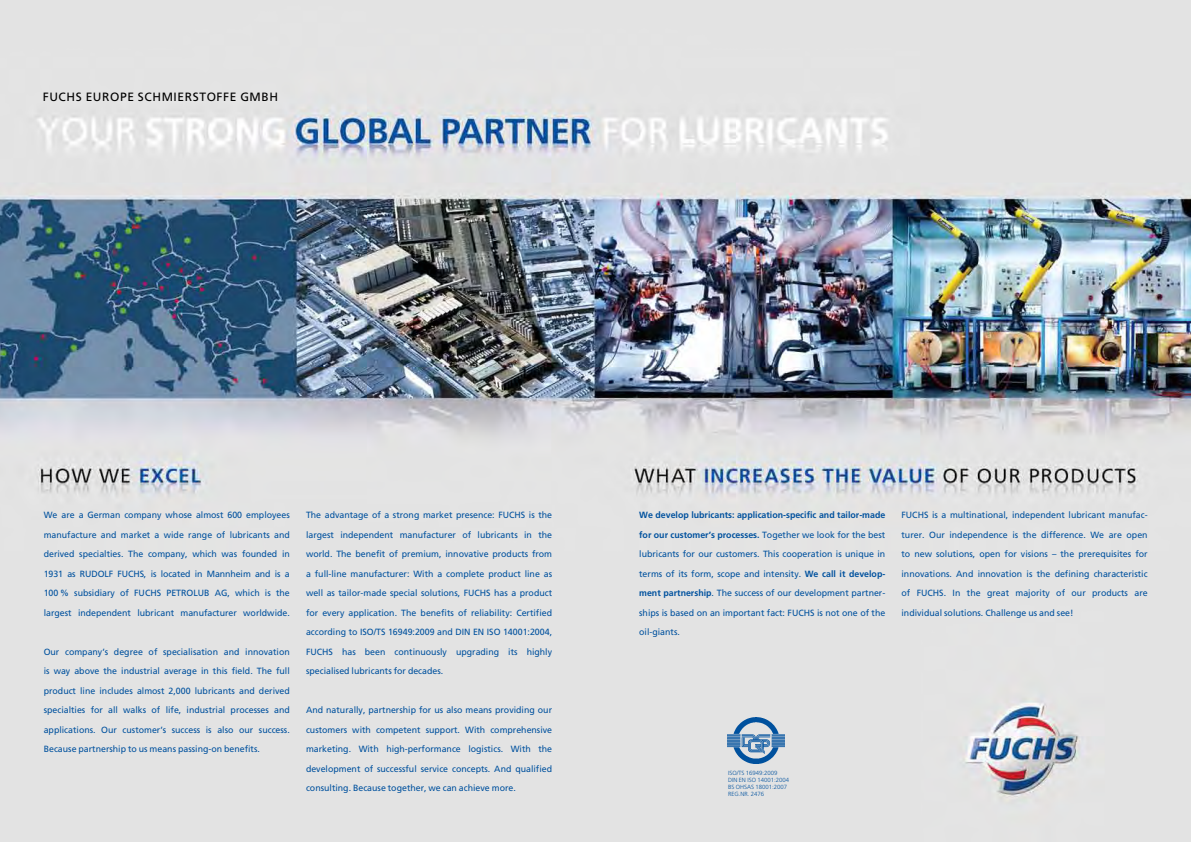
<style>
.page{position:relative;width:1191px;height:842px;background:#fff}
.page>*{position:absolute;margin:0;border:0;box-sizing:border-box;transform-origin:0 0}
.t1{font:12px "Frutiger LT Std";letter-spacing:.05em;color:#000}
.t2{font:9px/19.5px "Frutiger LT Std";color:#00519e;text-align:justify}
.t3{font:300 6px/7.2px "Frutiger LT Std";color:#00519e}
.s1{font-weight:700}
</style>
<div class="page">
<img style="left:0;top:0;width:1191px;height:842px">
<img style="left:727px;top:718px;width:57px;height:45px">
<h1 class="t1" style="left:43px;top:89px;width:237px">FUCHS EUROPE SCHMIERSTOFFE GMBH</h1>
<p class="t2" style="left:44px;top:505px;width:248px">We are a German company whose almost 600 employees manufacture and market a wide range of lubricants and derived specialties. The company, which was founded in 1931 as RUDOLF FUCHS, is located in Mannheim and is a 100 % subsidiary of FUCHS PETROLUB AG, which is the largest independent lubricant manufacturer worldwide.</p>
<p class="t2" style="left:44px;top:642px;width:248px">Our company’s degree of specialisation and innovation is way above the industrial average in this field. The full product line includes almost 2,000 lubricants and derived specialties for all walks of life, industrial processes and applications. Our customer’s success is also our success.<br>Because partnership to us means passing-on benefits.</p>
<p class="t2" style="left:306px;top:505px;width:248px">The advantage of a strong market presence: FUCHS is the largest independent manufacturer of lubricants in the world. The benefit of premium, innovative products from a full-line manufacturer: With a complete product line as well as tailor-made special solutions, FUCHS has a product for every application. The benefits of reliability: Certified according to ISO/TS 16949:2009 and DIN EN ISO 14001:2004, FUCHS has been continuously upgrading its highly specialised lubricants for decades.</p>
<p class="t2" style="left:306px;top:700px;width:248px">And naturally, partnership for us also means providing our customers with competent support. With comprehensive marketing. With high-performance logistics. With the development of successful service concepts. And qualified consulting. Because together, we can achieve more.</p>
<p class="t2" style="left:639px;top:505px;width:248px"><span class="s1">We develop lubricants: application-specific and tailor-made for our customer’s processes.</span> Together we look for the best lubricants for our customers. This cooperation is unique in terms of its form, scope and intensity. <span class="s1">We call it develop&shy;ment partnership</span>. The success of our development partner&shy;ships is based on an important fact: FUCHS is not one of the oil-giants.</p>
<p class="t2" style="left:901px;top:505px;width:248px">FUCHS is a multinational, independent lubricant manufac&shy;turer. Our independence is the difference. We are open to new solutions, open for visions – the prerequisites for innovations. And innovation is the defining characteristic of FUCHS. In the great majority of our products are individual solutions. Challenge us and see!</p>
<p class="t3" style="left:728px;top:769px;width:63px">ISO/TS 16949:2009<br>DIN EN ISO 14001:2004<br>BS OHSAS 18001:2007<br>REG.NR. 2476</p>
</div>
